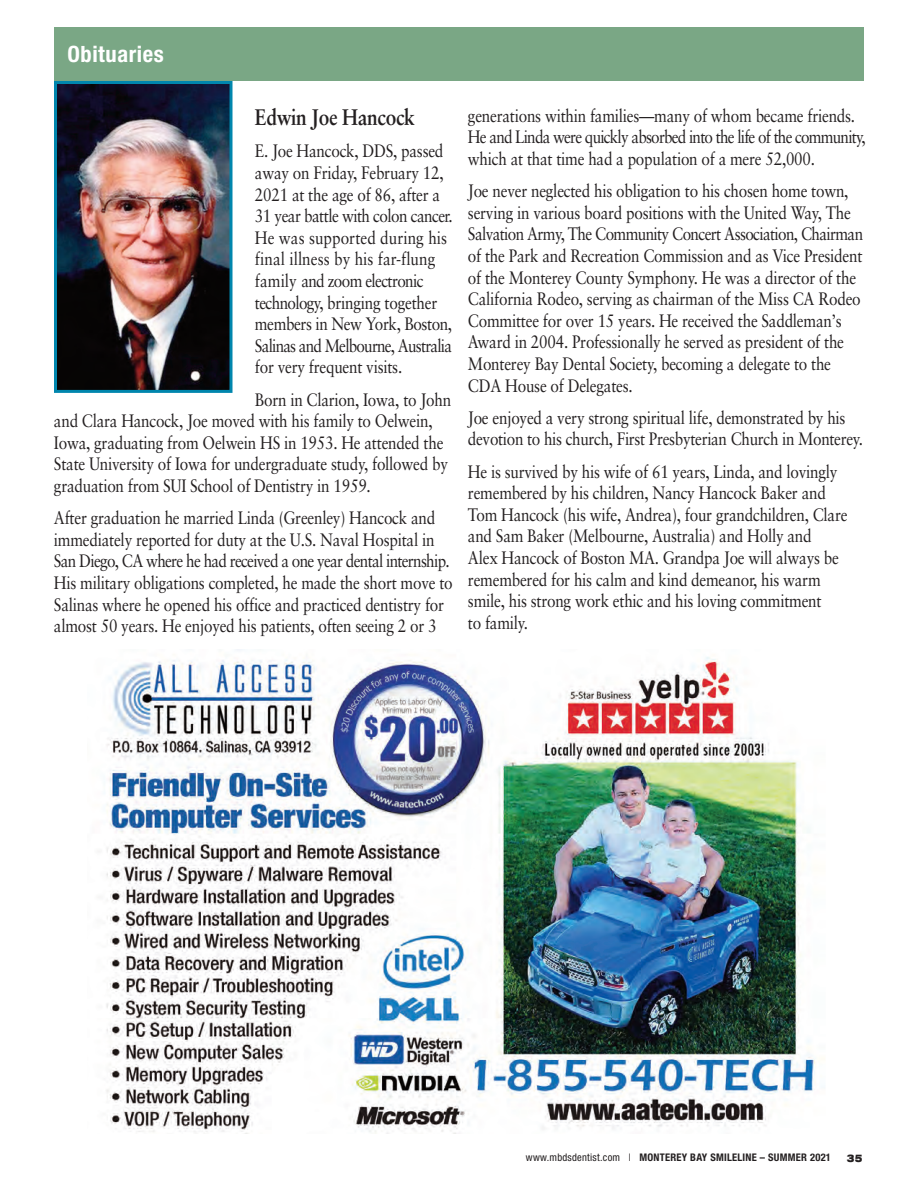
<style>
.page{position:relative;width:918px;height:1188px;background:#fff}
.page>*{position:absolute;margin:0;border:0;box-sizing:border-box;transform-origin:0 0}
.t1{font:700 22.5px "Sabon";letter-spacing:-.015em;color:#231f20;scale:.85 1}
.t2{font:700 condensed 22.5px "Helvetica Neue";letter-spacing:.025em;color:#fff}
.t3{font:18px/21.6px "Sabon";letter-spacing:-.015em;color:#231f20;scale:.85 1}
.t4{font:700 condensed 10.5px "Helvetica Neue";letter-spacing:.025em;color:#231f20}
.t5{font:900 expanded 10.5px "Helvetica Neue";color:#231f20;scale:.75 1}
.s1{font-weight:400}
.s2{font-weight:300}
</style>
<div class="page">
<img style="left:106px;top:657px;width:710px;height:477px">
<div style="left:54px;top:27px;width:810px;height:54px;background:#7aa785"></div>
<img style="left:58px;top:85px;width:170px;height:304px">
<div style="left:54px;top:81px;width:178px;height:312px;border:3px solid #0086ad"></div>
<p class="t2" style="left:68px;top:46px;width:98px">Obituaries</p>
<p class="t1" style="left:255px;top:108px;width:190px">Edwin Joe Hancock</p>
<p class="t3" style="left:255px;top:142px;width:234px">E. Joe Hancock, DDS, passed away on Friday, February 12,<br>2021 at the age of 86, after a<br>31 year battle with colon cancer.<br>He was supported during his final illness by his far-flung family and zoom electronic technology, bringing together members in New York, Boston,<br>Salinas and Melbourne, Australia for very frequent visits.</p>
<p class="t3" style="left:54px;top:390px;width:469px;text-indent:201px">Born in Clarion, Iowa, to John and Clara Hancock, Joe moved with his family to Oelwein, Iowa, graduating from Oelwein HS in 1953. He attended the State University of Iowa for undergraduate study, followed by graduation from SUI School of Dentistry in 1959.</p>
<p class="t3" style="left:54px;top:509px;width:471px">After graduation he married Linda (Greenley) Hancock and immediately reported for duty at the U.S. Naval Hospital in San Diego, CA where he had received a one year dental internship.<br>His military obligations completed, he made the short move to Salinas where he opened his office and practiced dentistry for almost 50 years. He enjoyed his patients, often seeing 2 or 3</p>
<p class="t3" style="left:468px;top:106px;width:470px">generations within families—many of whom became friends.<br>He and Linda were quickly absorbed into the life of the community, which at that time had a population of a mere 52,000.</p>
<p class="t3" style="left:468px;top:181px;width:466px">Joe never neglected his obligation to his chosen home town, serving in various board positions with the United Way, The Salvation Army, The Community Concert Association, Chairman of the Park and Recreation Commission and as Vice President of the Monterey County Symphony. He was a director of the California Rodeo, serving as chairman of the Miss CA Rodeo Committee for over 15 years. He received the Saddleman’s Award in 2004. Professionally he served as president of the Monterey Bay Dental Society, becoming a delegate to the CDA House of Delegates.</p>
<p class="t3" style="left:468px;top:408px;width:466px">Joe enjoyed a very strong spiritual life, demonstrated by his devotion to his church, First Presbyterian Church in Monterey.</p>
<p class="t3" style="left:468px;top:462px;width:448px">He is survived by his wife of 61 years, Linda, and lovingly remembered by his children, Nancy Hancock Baker and Tom Hancock (his wife, Andrea), four grandchildren, Clare and Sam Baker (Melbourne, Australia) and Holly and<br>Alex Hancock of Boston MA. Grandpa Joe will always be remembered for his calm and kind demeanor, his warm smile, his strong work ethic and his loving commitment<br>to family.</p>
<p class="t4" style="left:526px;top:1154px;width:307px"><span class="s1">www.mbdsdentist.com</span> <span class="s2">I</span> MONTEREY BAY SMILELINE – SUMMER 2021</p>
<p class="t5" style="left:847px;top:1154px;width:22px">35</p>
</div>
